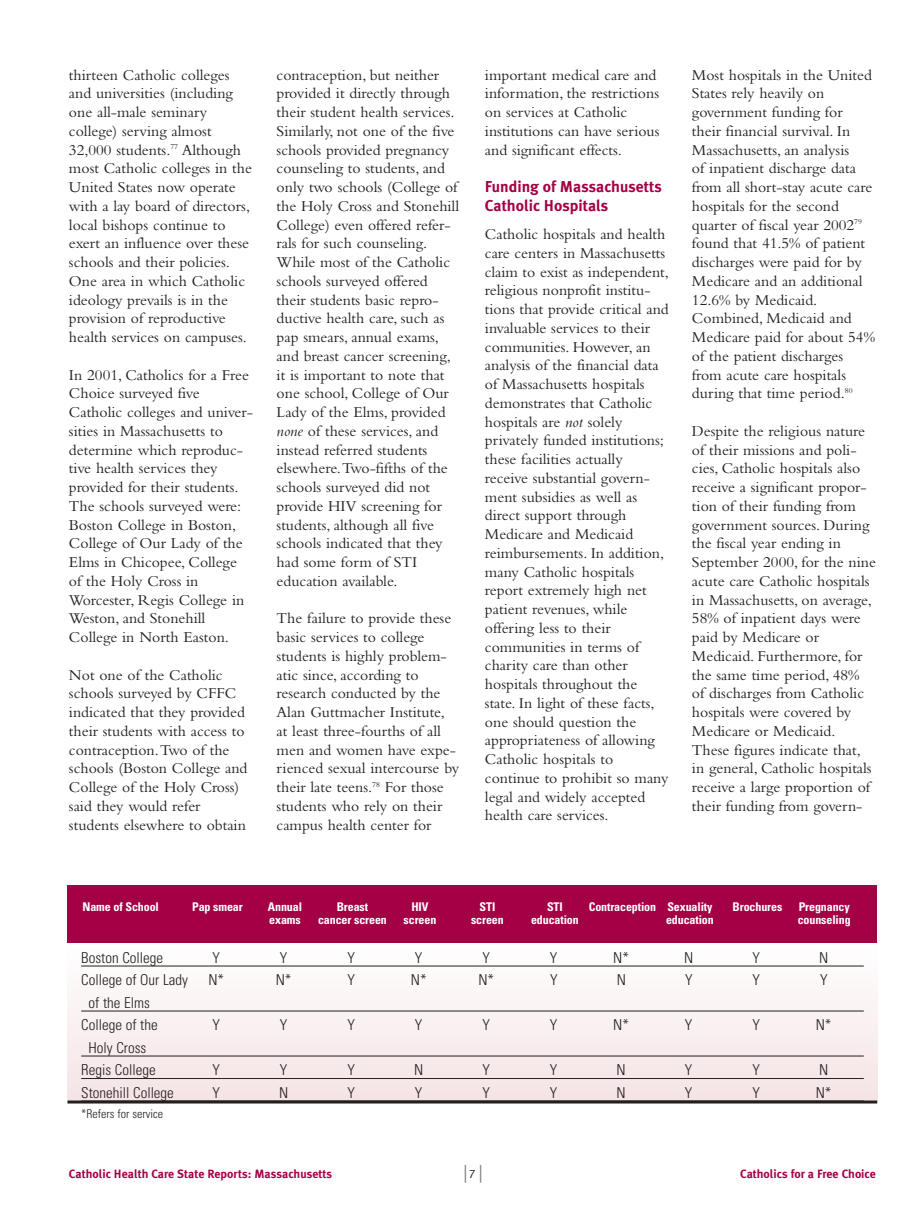
<style>
.page{position:relative;width:918px;height:1215px;background:#fff}
.page>*{position:absolute;margin:0;border:0;box-sizing:border-box;transform-origin:0 0}
.t1{font:15.75px/18.8px "Bembo";color:#231f20}
.t2{font:700 15.75px/18.8px "Meta Plus";color:#a40046}
.t3{font:300 condensed 15px/22.5px "Univers";color:#231f20;text-align:center}
.t4{font:700 condensed 12px "Univers";letter-spacing:-.01em;color:#fff}
.t5{font:700 12px "Meta Plus";color:#a40046}
.t6{font:300 condensed 12px "Univers";color:#231f20}
.t7{font:12px "Meta Plus Normal";color:#231f20}
.s1{font-style:italic}
</style>
<div class="page">
<svg style="left:465px;top:1165px;width:1px;height:18px"></svg>
<svg style="left:480px;top:1165px;width:1px;height:18px"></svg>
<div style="left:68px;top:943px;width:810px;height:159px;background:linear-gradient(to bottom,#fbfbfb,#f3e2e4)"></div>
<hr style="left:81px;top:966px;width:783px;height:1px;background:#231f20">
<hr style="left:81px;top:1011px;width:783px;height:1px;background:#231f20">
<hr style="left:81px;top:1056px;width:783px;height:1px;background:#231f20">
<hr style="left:81px;top:1078px;width:783px;height:1px;background:#231f20">
<hr style="left:68px;top:1101px;width:809px;height:3px;background:#231f20">
<div style="left:68px;top:886px;width:810px;height:57px;background:#a40046"></div>
<p class="t1" style="left:69px;top:67px;width:185px">thirteen Catholic colleges and universities (including one all-male seminary college) serving almost<br>32,000 students.<sup>77</sup> Although most Catholic colleges in the<br>United States now operate with a lay board of directors, local bishops continue to exert an influence over these schools and their policies.<br>One area in which Catholic ideology prevails is in the provision of reproductive health services on campuses.</p>
<p class="t1" style="left:69px;top:367px;width:185px">In 2001, Catholics for a Free<br>Choice surveyed five<br>Catholic colleges and univer&shy;sities in Massachusetts to determine which reproduc&shy;tive health services they provided for their students.<br>The schools surveyed were:<br>Boston College in Boston,<br>College of Our Lady of the<br>Elms in Chicopee, College of the Holy Cross in<br>Worcester, Regis College in<br>Weston, and Stonehill<br>College in North Easton.</p>
<p class="t1" style="left:69px;top:667px;width:180px">Not one of the Catholic schools surveyed by CFFC indicated that they provided their students with access to contraception.Two of the schools (Boston College and<br>College of the Holy Cross) said they would refer students elsewhere to obtain</p>
<p class="t1" style="left:277px;top:67px;width:184px">contraception, but neither provided it directly through their student health services.<br>Similarly, not one of the five schools provided pregnancy counseling to students, and only two schools (College of the Holy Cross and Stonehill<br>College) even offered refer&shy;rals for such counseling.<br>While most of the Catholic schools surveyed offered their students basic repro&shy;ductive health care, such as pap smears, annual exams, and breast cancer screening, it is important to note that one school, College of Our<br>Lady of the Elms, provided <span class="s1">none</span> of these services, and instead referred students elsewhere.Two-fifths of the schools surveyed did not provide HIV screening for students, although all five schools indicated that they had some form of STI education available.</p>
<p class="t1" style="left:277px;top:611px;width:184px">The failure to provide these basic services to college students is highly problem&shy;atic since, according to research conducted by the<br>Alan Guttmacher Institute, at least three-fourths of all men and women have expe&shy;rienced sexual intercourse by their late teens.<sup>78</sup> For those students who rely on their campus health center for</p>
<p class="t1" style="left:485px;top:67px;width:176px">important medical care and information, the restrictions on services at Catholic institutions can have serious and significant effects.</p>
<p class="t2" style="left:485px;top:178px;width:178px">Funding of Massachusetts<br>Catholic Hospitals</p>
<p class="t1" style="left:485px;top:226px;width:185px">Catholic hospitals and health care centers in Massachusetts claim to exist as independent, religious nonprofit institu&shy;tions that provide critical and invaluable services to their communities. However, an analysis of the financial data of Massachusetts hospitals demonstrates that Catholic hospitals are <span class="s1">not</span> solely privately funded institutions; these facilities actually receive substantial govern&shy;ment subsidies as well as direct support through<br>Medicare and Medicaid reimbursements. In addition, many Catholic hospitals report extremely high net patient revenues, while offering less to their communities in terms of charity care than other hospitals throughout the state. In light of these facts, one should question the appropriateness of allowing<br>Catholic hospitals to continue to prohibit so many legal and widely accepted health care services.</p>
<p class="t1" style="left:692px;top:67px;width:185px">Most hospitals in the United<br>States rely heavily on government funding for their financial survival. In<br>Massachusetts, an analysis<br>of inpatient discharge data from all short-stay acute care hospitals for the second quarter of fiscal year 2002<sup>79 </sup>found that 41.5% of patient discharges were paid for by<br>Medicare and an additional<br>12.6% by Medicaid.<br>Combined, Medicaid and<br>Medicare paid for about 54% of the patient discharges from acute care hospitals during that time period.<sup>80</sup></p>
<p class="t1" style="left:692px;top:423px;width:185px">Despite the religious nature of their missions and poli&shy;cies, Catholic hospitals also receive a significant propor&shy;tion of their funding from government sources. During the fiscal year ending in<br>September 2000, for the nine acute care Catholic hospitals in Massachusetts, on average,<br>58% of inpatient days were paid by Medicare or<br>Medicaid. Furthermore, for the same time period, 48% of discharges from Catholic hospitals were covered by<br>Medicare or Medicaid.<br>These figures indicate that, in general, Catholic hospitals receive a large proportion of their funding from govern-</p>
<p class="t4" style="left:82px;top:902px;width:78px">Name of School</p>
<p class="t4" style="left:192px;top:902px;width:52px">Pap smear</p>
<p class="t4" style="left:268px;top:902px;width:36px">Annual</p>
<p class="t4" style="left:337px;top:902px;width:33px">Breast</p>
<p class="t4" style="left:411px;top:902px;width:19px">HIV</p>
<p class="t4" style="left:480px;top:902px;width:17px">STI</p>
<p class="t4" style="left:547px;top:902px;width:17px">STI</p>
<p class="t4" style="left:589px;top:902px;width:125px">Contraception Sexuality</p>
<p class="t4" style="left:733px;top:902px;width:51px">Brochures</p>
<p class="t4" style="left:799px;top:902px;width:53px">Pregnancy</p>
<p class="t4" style="left:269px;top:916px;width:33px">exams</p>
<p class="t4" style="left:318px;top:916px;width:70px">cancer screen</p>
<p class="t4" style="left:404px;top:916px;width:34px">screen</p>
<p class="t4" style="left:471px;top:916px;width:34px">screen</p>
<p class="t4" style="left:531px;top:916px;width:49px">education</p>
<p class="t4" style="left:666px;top:916px;width:49px">education</p>
<p class="t4" style="left:798px;top:916px;width:55px">counseling</p>
<p class="t3" style="left:81px;top:948px;width:83px">Boston College</p>
<p class="t3" style="left:212px;top:948px;width:9px">Y</p>
<p class="t3" style="left:280px;top:948px;width:9px">Y</p>
<p class="t3" style="left:347px;top:948px;width:9px">Y</p>
<p class="t3" style="left:415px;top:948px;width:9px">Y</p>
<p class="t3" style="left:482px;top:948px;width:9px">Y</p>
<p class="t3" style="left:550px;top:948px;width:9px">Y</p>
<p class="t3" style="left:613px;top:948px;width:17px">N*</p>
<p class="t3" style="left:684px;top:948px;width:11px">N</p>
<p class="t3" style="left:752px;top:948px;width:9px">Y</p>
<p class="t3" style="left:819px;top:948px;width:11px">N</p>
<p class="t3" style="left:81px;top:970px;width:108px">College of Our Lady</p>
<p class="t3" style="left:208px;top:970px;width:17px">N*</p>
<p class="t3" style="left:276px;top:970px;width:17px">N*</p>
<p class="t3" style="left:348px;top:970px;width:9px">Y</p>
<p class="t3" style="left:411px;top:970px;width:17px">N*</p>
<p class="t3" style="left:478px;top:970px;width:17px">N*</p>
<p class="t3" style="left:550px;top:970px;width:9px">Y</p>
<p class="t3" style="left:617px;top:970px;width:11px">N</p>
<p class="t3" style="left:685px;top:970px;width:9px">Y</p>
<p class="t3" style="left:753px;top:970px;width:9px">Y</p>
<p class="t3" style="left:820px;top:970px;width:9px">Y</p>
<p class="t3" style="left:81px;top:993px;width:78px">of the Elms<br>College of the</p>
<p class="t3" style="left:212px;top:1015px;width:9px">Y</p>
<p class="t3" style="left:280px;top:1015px;width:9px">Y</p>
<p class="t3" style="left:347px;top:1015px;width:9px">Y</p>
<p class="t3" style="left:415px;top:1015px;width:9px">Y</p>
<p class="t3" style="left:482px;top:1015px;width:9px">Y</p>
<p class="t3" style="left:550px;top:1015px;width:9px">Y</p>
<p class="t3" style="left:613px;top:1015px;width:17px">N*</p>
<p class="t3" style="left:685px;top:1015px;width:9px">Y</p>
<p class="t3" style="left:752px;top:1015px;width:9px">Y</p>
<p class="t3" style="left:816px;top:1015px;width:17px">N*</p>
<p class="t3" style="left:81px;top:1038px;width:76px">Holy Cross<br>Regis College</p>
<p class="t3" style="left:212px;top:1060px;width:9px">Y</p>
<p class="t3" style="left:280px;top:1060px;width:9px">Y</p>
<p class="t3" style="left:347px;top:1060px;width:9px">Y</p>
<p class="t3" style="left:414px;top:1060px;width:11px">N</p>
<p class="t3" style="left:482px;top:1060px;width:9px">Y</p>
<p class="t3" style="left:550px;top:1060px;width:9px">Y</p>
<p class="t3" style="left:617px;top:1060px;width:11px">N</p>
<p class="t3" style="left:685px;top:1060px;width:9px">Y</p>
<p class="t3" style="left:752px;top:1060px;width:9px">Y</p>
<p class="t3" style="left:819px;top:1060px;width:11px">N</p>
<p class="t3" style="left:81px;top:1083px;width:94px">Stonehill College</p>
<p class="t3" style="left:212px;top:1083px;width:9px">Y</p>
<p class="t3" style="left:279px;top:1083px;width:11px">N</p>
<p class="t3" style="left:347px;top:1083px;width:9px">Y</p>
<p class="t3" style="left:415px;top:1083px;width:9px">Y</p>
<p class="t3" style="left:482px;top:1083px;width:9px">Y</p>
<p class="t3" style="left:550px;top:1083px;width:9px">Y</p>
<p class="t3" style="left:617px;top:1083px;width:11px">N</p>
<p class="t3" style="left:685px;top:1083px;width:9px">Y</p>
<p class="t3" style="left:752px;top:1083px;width:9px">Y</p>
<p class="t3" style="left:816px;top:1083px;width:17px">N*</p>
<p class="t6" style="left:81px;top:1109px;width:83px">*Refers for service</p>
<p class="t5" style="left:69px;top:1169px;width:265px">Catholic Health Care State Reports: Massachusetts</p>
<p class="t5" style="left:740px;top:1169px;width:137px">Catholics for a Free Choice</p>
<p class="t7" style="left:469px;top:1168px;width:8px">7</p>
</div>
